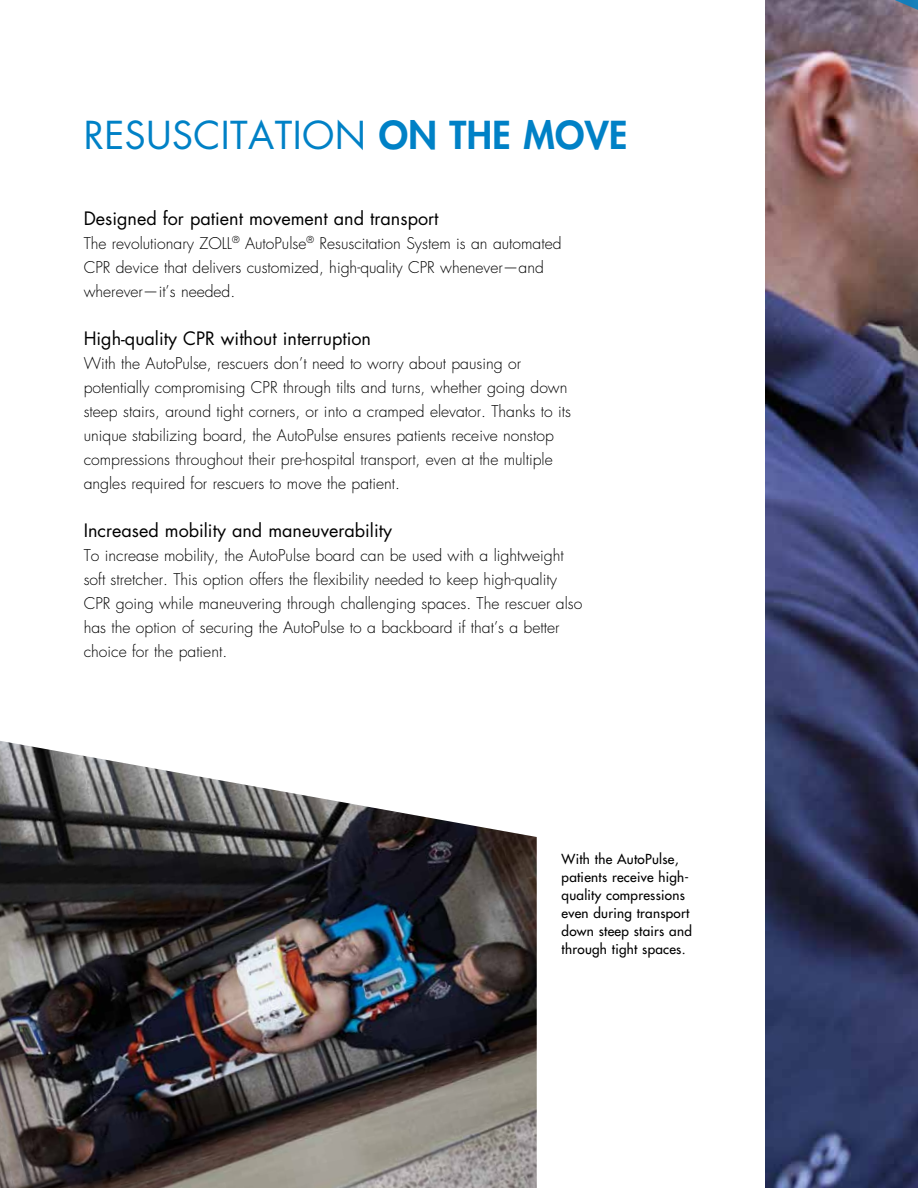
<style>
.page{position:relative;width:918px;height:1188px;background:#fff}
.page>*{position:absolute;margin:0;border:0;box-sizing:border-box;transform-origin:0 0}
.t1{font:37.5px "Futura Std";letter-spacing:.01em;color:#0081c6}
.t2{font:18px "Futura Std";color:#000}
.t3{font:300 15.75px/24px "Futura Std";color:#000}
.t4{font:500 13.5px/18px "Futura Std";letter-spacing:.02em;color:#000}
.s1{font-weight:800}
</style>
<div class="page">
<img style="left:765px;top:0;width:153px;height:1188px">
<img style="left:819px;top:0;width:99px;height:428px">
<img style="left:0;top:741px;width:537px;height:447px">
<h1 class="t1" style="left:84px;top:111px;width:545px">RESUSCITATION <span class="s1">ON THE MOVE</span></h1>
<p class="t2" style="left:84px;top:207px;width:356px">Designed for patient movement and transport</p>
<p class="t3" style="left:84px;top:231px;width:479px">The revolutionary ZOLL<sup>®</sup> AutoPulse<sup>®</sup> Resuscitation System is an automated<br>CPR device that delivers customized, high-quality CPR whenever—and wherever—it’s needed.</p>
<p class="t2" style="left:84px;top:327px;width:289px">High-quality CPR without interruption</p>
<p class="t3" style="left:84px;top:351px;width:489px">With the AutoPulse, rescuers don’t need to worry about pausing or potentially compromising CPR through tilts and turns, whether going down steep stairs, around tight corners, or into a cramped elevator. Thanks to its unique stabilizing board, the AutoPulse ensures patients receive nonstop compressions throughout their pre-hospital transport, even at the multiple angles required for rescuers to move the patient.</p>
<p class="t2" style="left:84px;top:519px;width:310px">Increased mobility and maneuverability</p>
<p class="t3" style="left:84px;top:543px;width:500px">To increase mobility, the AutoPulse board can be used with a lightweight soft stretcher. This option offers the flexibility needed to keep high-quality CPR going while maneuvering through challenging spaces. The rescuer also has the option of securing the AutoPulse to a backboard if that’s a better choice for the patient.</p>
<p class="t4" style="left:562px;top:850px;width:132px">With the AutoPulse, patients receive high&shy;quality compressions even during transport down steep stairs and through tight spaces.</p>
</div>
